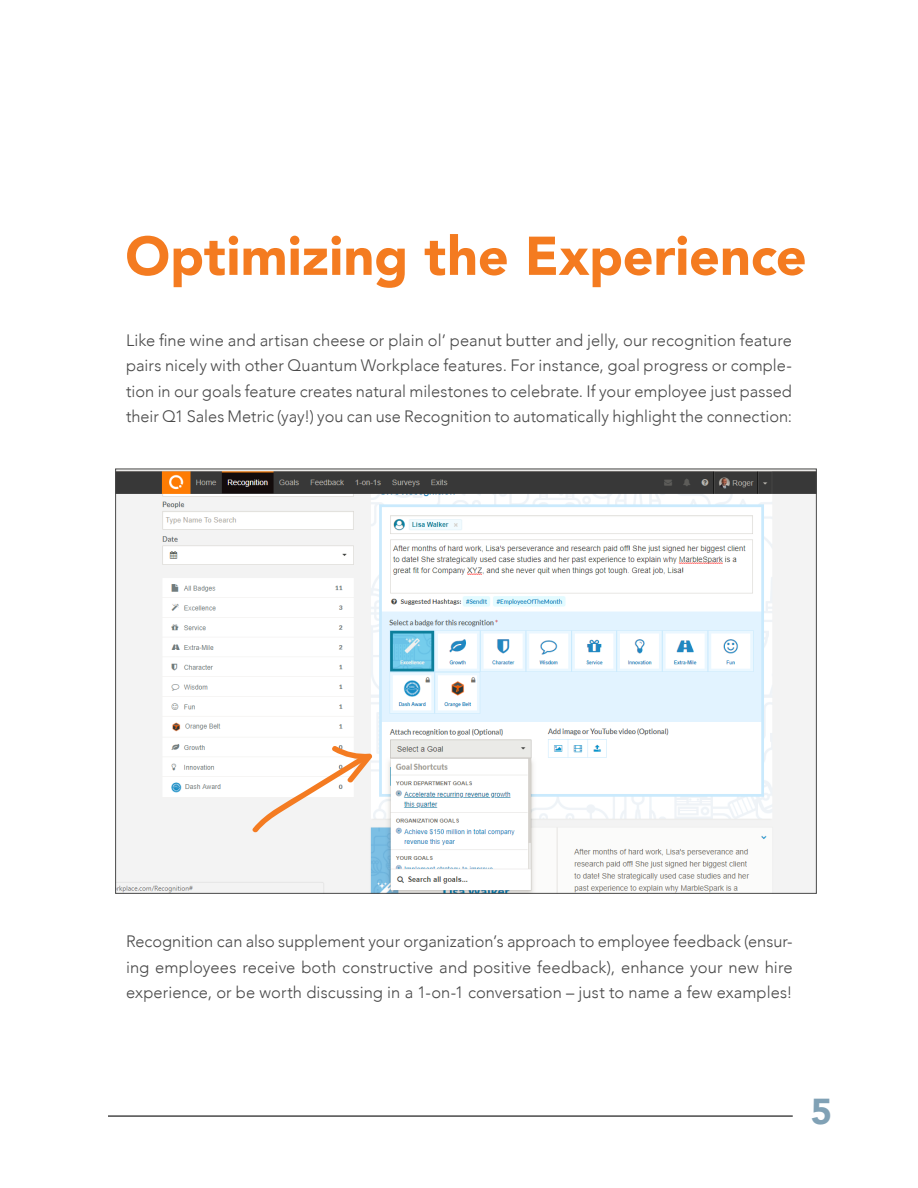
<style>
.page{position:relative;width:918px;height:1188px;background:#fff}
.page>*{position:absolute;margin:0;border:0;box-sizing:border-box;transform-origin:0 0}
.t1{font:900 54px "Avenir";color:#f47b20}
.t2{font:900 36px "Avenir";color:#80a1b5}
.Body{font:300 16.5px/25.5px "Avenir";color:#494949;text-align:justify}
</style>
<div class="page">
<hr style="left:108px;top:1115px;width:685px;height:2px;background:#494949">
<img style="left:117px;top:471px;width:698px;height:421px">
<svg style="left:251px;top:745px;width:122px;height:89px"></svg>
<p class="t1" style="left:125px;top:210px;width:683px">Optimizing the Experience</p>
<p class="Body" style="left:126px;top:327px;width:668px">Like fine wine and artisan cheese or plain ol’ peanut butter and jelly, our recognition feature pairs nicely with other Quantum Workplace features. For instance, goal progress or comple&shy;tion in our goals feature creates natural milestones to celebrate. If your employee just passed their Q1 Sales Metric (yay!) you can use Recognition to automatically highlight the connection:</p>
<p class="Body" style="left:126px;top:929px;width:668px">Recognition can also supplement your organization’s approach to employee feedback (ensur&shy;ing employees receive both constructive and positive feedback), enhance your new hire experience, or be worth discussing in a 1-on-1 conversation – just to name a few examples!</p>
<h2 class="t2" style="left:811px;top:1081px;width:23px">5</h2>
</div>
